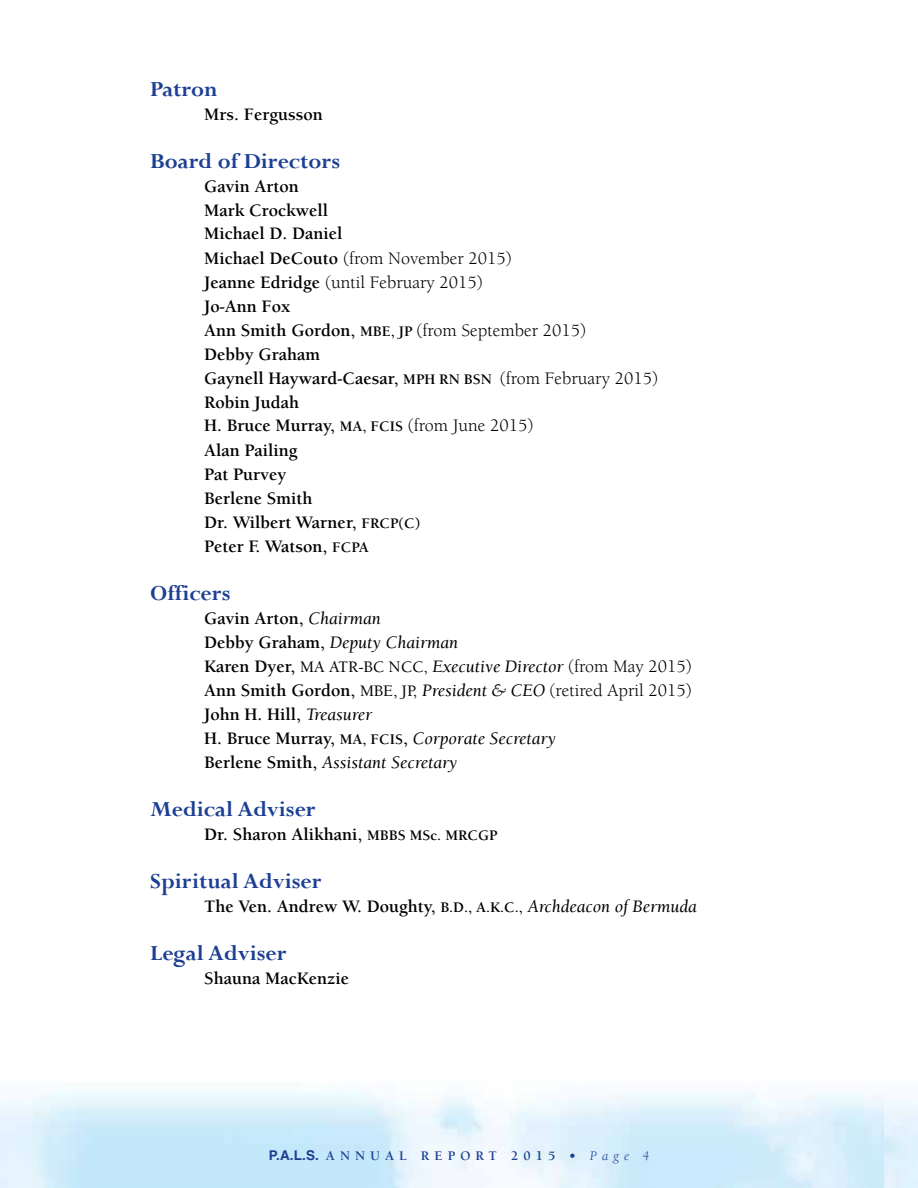
<style>
.page{position:relative;width:918px;height:1188px;background:#fff}
.page>*{position:absolute;margin:0;border:0;box-sizing:border-box;transform-origin:0 0}
.t1{font:700 24px "Perpetua";color:#1c3f94}
.t2{font:700 18px/23.9px "Berkeley Std";color:#000}
.t3{font:italic 18px/24px "Berkeley Std";color:#000}
.t4{font:700 13.5px "Berkeley Std";letter-spacing:.38em;color:#1c3f94}
.s1{font-weight:400}
.s2{font-size:15px}
.s3{font-weight:700;font-style:normal}
.s4{font-weight:500;font-style:normal;font-size:16.5px}
.s5{font-style:normal}
.s6{font-weight:700;font-style:normal;font-size:15px}
.s7{font-weight:400;font-style:italic}
.s8{font-family:"Helvetica"}
</style>
<div class="page">
<h1 class="t1" style="left:150px;top:74px;width:69px">Patron</h1>
<p class="t2" style="left:204px;top:103px;width:120px">Mrs. Fergusson</p>
<h1 class="t1" style="left:150px;top:146px;width:192px">Board of Directors</h1>
<p class="t2" style="left:204px;top:175px;width:456px">Gavin Arton<br>Mark Crockwell<br>Michael D. Daniel<br>Michael DeCouto <span class="s1">(from November 2015)<br></span>Jeanne Edridge <span class="s1">(until February 2015)<br></span>Jo-Ann Fox<br>Ann Smith Gordon, <span class="s2">MBE, JP</span> <span class="s1">(from September 2015)<br></span>Debby Graham<br>Gaynell Hayward-Caesar, <span class="s2">MPH RN BSN</span> <span class="s1">(from February 2015)<br></span>Robin Judah<br>H. Bruce Murray, <span class="s2">MA, FCIS</span> <span class="s1">(from June 2015)</span></p>
<p class="t2" style="left:204px;top:439px;width:218px">Alan Pailing<br>Pat Purvey<br>Berlene Smith<br>Dr. Wilbert Warner, <span class="s2">FRCP(C)<br></span>Peter F. Watson, <span class="s2">FCPA</span></p>
<h1 class="t1" style="left:150px;top:578px;width:82px">Officers</h1>
<p class="t3" style="left:204px;top:607px;width:489px"><span class="s3">Gavin Arton,</span> Chairman<br><span class="s3">Debby Graham,</span> Deputy Chairman<br><span class="s3">Karen Dyer,</span> <span class="s4">MA ATR-BC NCC,</span> Executive Director <span class="s5">(from May 2015)<br></span><span class="s3">Ann Smith Gordon,</span> <span class="s4">MBE, JP,</span> President &amp; CEO <span class="s5">(retired April 2015)<br></span><span class="s3">John H. Hill,</span> Treasurer<br><span class="s3">H. Bruce Murray,</span> <span class="s6">MA, FCIS</span><span class="s3">,</span> Corporate Secretary<br><span class="s3">Berlene Smith,</span> Assistant Secretary</p>
<h1 class="t1" style="left:150px;top:794px;width:167px">Medical Adviser</h1>
<p class="t2" style="left:204px;top:823px;width:295px">Dr. Sharon Alikhani, <span class="s2">MBBS MSc. MRCGP</span></p>
<h1 class="t1" style="left:150px;top:866px;width:173px">Spiritual Adviser</h1>
<p class="t2" style="left:204px;top:895px;width:494px">The Ven. Andrew W. Doughty, <span class="s2">B.D., A.K.C.,</span> <span class="s7">Archdeacon of Bermuda</span></p>
<h1 class="t1" style="left:150px;top:938px;width:138px">Legal Adviser</h1>
<p class="t2" style="left:204px;top:967px;width:147px">Shauna MacKenzie</p>
<p class="t4" style="left:269px;top:1148px;width:382px"><span class="s8">P.A.L.S.</span> ANNUAL REPORT 2015 • <span class="s7">Page 4</span></p>
</div>
